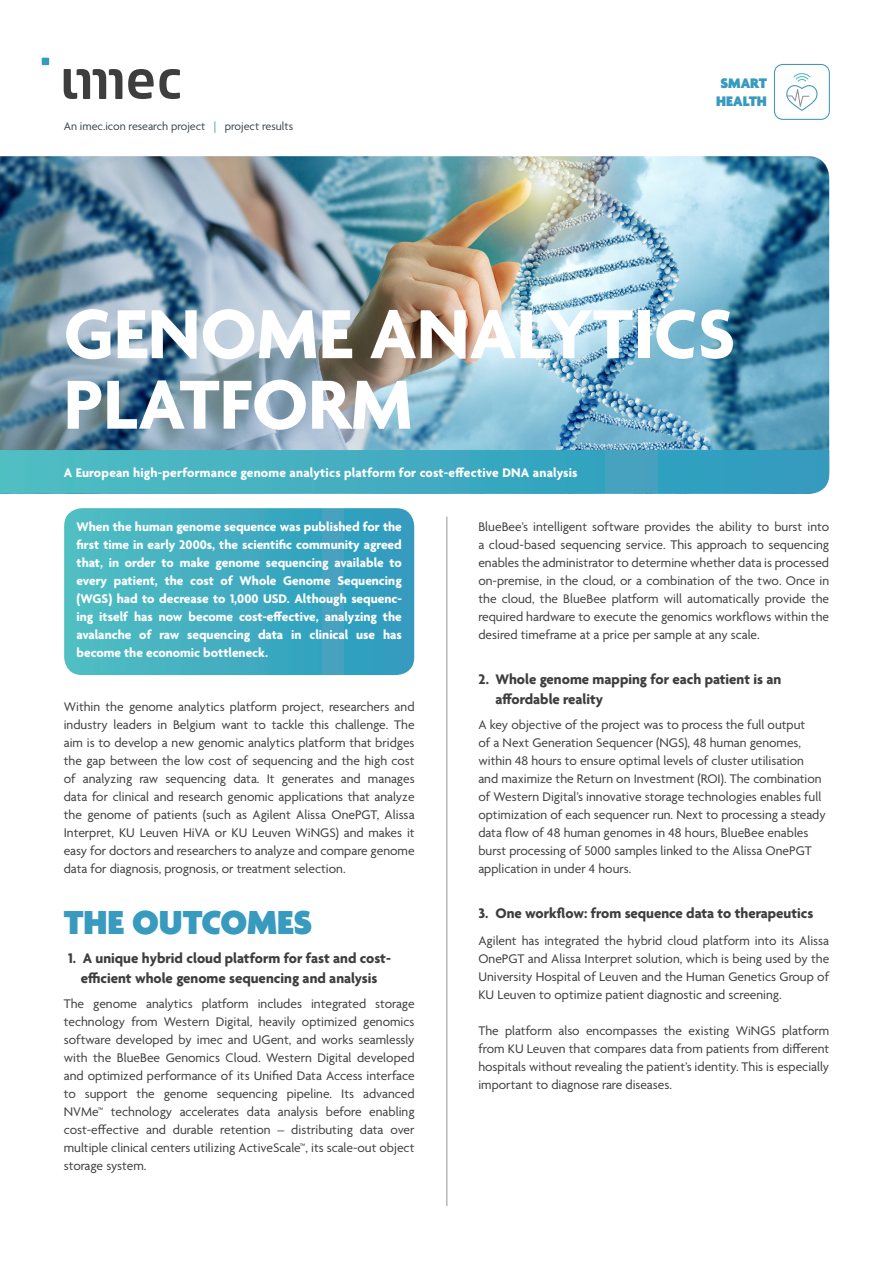
<style>
.page{position:relative;width:893px;height:1263px;background:#fff}
.page>*{position:absolute;margin:0;border:0;box-sizing:border-box;transform-origin:0 0}
.t1{font:700 75px/70.5px "Agenda";color:#fff}
.BIG_TITLES{font:900 36px "Agenda";color:#379abe}
.Subtitles{font:700 15px/19.5px "Agenda";color:#3e3e3f;text-align:center}
.Subtitles-2{font:900 15px "Agenda";color:#379abe}
.Bodytext_no_hyphens{font:13.5px/18px "Agenda";color:#3e3e3f;text-align:justify}
.Subtitles-3{font:13.5px/18px "Agenda";color:#3e3e3f}
.intro{font:700 13.5px/18px "Agenda";color:#fff;text-align:justify}
.objective{font:700 13.5px "Agenda";letter-spacing:.015em;color:#fff}
.t2{font:12px "Agenda";color:#3d474e}
.s1{color:#379abe}
</style>
<div class="page">
<svg style="left:64px;top:508px;width:350px;height:167px;background:#42adc1"></svg>
<img style="left:0;top:156px;width:829px;height:294px">
<svg style="left:0;top:450px;width:829px;height:44px;background:#41abc0"></svg>
<hr style="left:446px;top:517px;width:1px;height:689px;background:#939598">
<div style="left:42px;top:58px;width:7px;height:7px;background:#379abe"></div>
<svg style="left:64px;top:69px;width:58px;height:30px"></svg>
<svg style="left:128px;top:69px;width:52px;height:30px"></svg>
<div style="left:774px;top:64px;width:56px;height:56px;border:1px solid #3e99bd;border-radius:9px"></div>
<svg style="left:786px;top:73px;width:32px;height:38px"></svg>
<p class="t2" style="left:64px;top:120px;width:231px">An imec.icon research project <span class="s1">|</span> project results</p>
<p class="Subtitles-2" style="left:720px;top:75px;width:48px">SMART</p>
<p class="Subtitles-2" style="left:716px;top:93px;width:52px">HEALTH</p>
<p class="t1" style="left:64px;top:304px;width:673px">GENOME ANALYTICS<br>PLATFORM</p>
<p class="objective" style="left:64px;top:465px;width:515px">A European high-performance genome analytics platform for cost-effective DNA analysis</p>
<p class="intro" style="left:77px;top:519px;width:327px">When the human genome sequence was published for the first time in early 2000s, the scientific community agreed that, in order to make genome sequencing available to every patient, the cost of Whole Genome Sequencing (WGS) had to decrease to 1,000 USD. Although sequenc&shy;ing itself has now become cost-effective, analyzing the avalanche of raw sequencing data in clinical use has become the economic bottleneck.</p>
<p class="Bodytext_no_hyphens" style="left:64px;top:699px;width:352px">Within the genome analytics platform project, researchers and industry leaders in Belgium want to tackle this challenge. The aim is to develop a new genomic analytics platform that bridges the gap between the low cost of sequencing and the high cost of analyzing raw sequencing data. It generates and manages data for clinical and research genomic applications that analyze the genome of patients (such as Agilent Alissa OnePGT, Alissa Interpret, KU Leuven HiVA or KU Leuven WiNGS) and makes it easy for doctors and researchers to analyze and compare genome data for diagnosis, prognosis, or treatment selection.</p>
<p class="BIG_TITLES" style="left:64px;top:903px;width:250px">THE OUTCOMES</p>
<p class="Subtitles" style="left:68px;top:949px;width:324px">1. A unique hybrid cloud platform for fast and cost&shy;efficient whole genome sequencing and analysis</p>
<p class="Bodytext_no_hyphens" style="left:64px;top:996px;width:352px">The genome analytics platform includes integrated storage technology from Western Digital, heavily optimized genomics software developed by imec and UGent, and works seamlessly with the BlueBee Genomics Cloud. Western Digital developed and optimized performance of its Unified Data Access interface to support the genome sequencing pipeline. Its advanced NVMe™ technology accelerates data analysis before enabling cost-effective and durable retention – distributing data over multiple clinical centers utilizing ActiveScale™, its scale-out object storage system.</p>
<p class="Bodytext_no_hyphens" style="left:478px;top:519px;width:352px">BlueBee’s intelligent software provides the ability to burst into a cloud-based sequencing service. This approach to sequencing enables the administrator to determine whether data is processed on-premise, in the cloud, or a combination of the two. Once in the cloud, the BlueBee platform will automatically provide the required hardware to execute the genomics workflows within the desired timeframe at a price per sample at any scale.</p>
<p class="Subtitles" style="left:495px;top:670px;width:288px;text-align:left;text-indent:-17px">2. Whole genome mapping for each patient is an affordable reality</p>
<p class="Subtitles-3" style="left:478px;top:717px;width:349px">A key objective of the project was to process the full output<br>of a Next Generation Sequencer (NGS), 48 human genomes, within 48 hours to ensure optimal levels of cluster utilisation and maximize the Return on Investment (ROI). The combination of Western Digital’s innovative storage technologies enables full optimization of each sequencer run. Next to processing a steady data flow of 48 human genomes in 48 hours, BlueBee enables burst processing of 5000 samples linked to the Alissa OnePGT application in under 4 hours.</p>
<p class="Subtitles" style="left:478px;top:904px;width:337px">3. One workflow: from sequence data to therapeutics</p>
<p class="Bodytext_no_hyphens" style="left:478px;top:933px;width:352px">Agilent has integrated the hybrid cloud platform into its Alissa OnePGT and Alissa Interpret solution, which is being used by the University Hospital of Leuven and the Human Genetics Group of KU Leuven to optimize patient diagnostic and screening.</p>
<p class="Bodytext_no_hyphens" style="left:478px;top:1023px;width:352px">The platform also encompasses the existing WiNGS platform from KU Leuven that compares data from patients from different hospitals without revealing the patient’s identity. This is especially important to diagnose rare diseases.</p>
</div>
